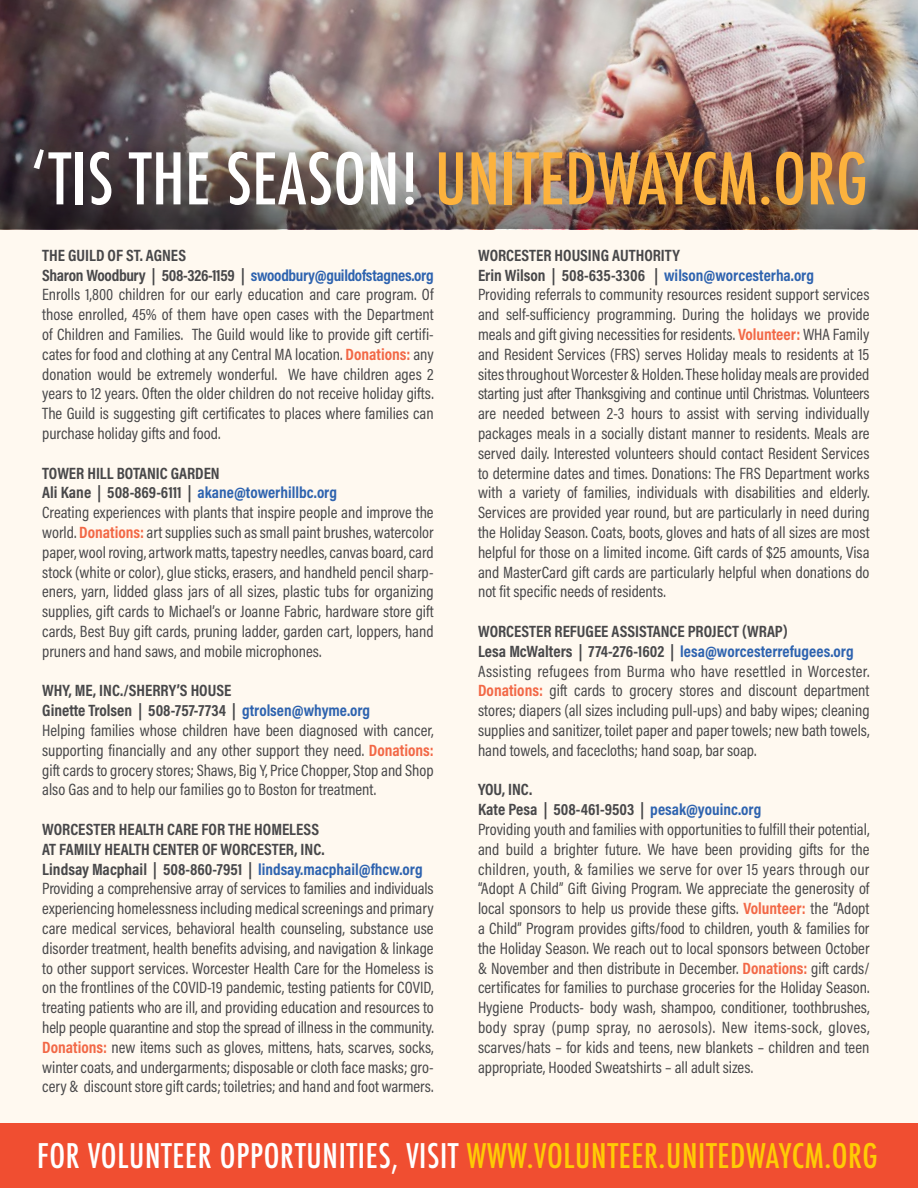
<style>
.page{position:relative;width:918px;height:1188px;background:#fff9f0}
.page>*{position:absolute;margin:0;border:0;box-sizing:border-box;transform-origin:0 0}
.t1{font:500 condensed 69px "Futura";letter-spacing:.01em;color:#fcb23d}
.t2{font:500 condensed 33px "Futura";letter-spacing:.02em;color:#fff}
.t3{font:16.5px/19.8px "Acumin Pro Cond";color:#48484a}
.s1{color:#fff}
.s2{font-weight:700}
.s3{font-weight:700;font-size:16.35px;color:#2e63af}
.s4{font-weight:700;color:#f26846}
.s5{color:#ffcb05}
</style>
<div class="page">
<div style="left:0;top:1123px;width:918px;height:65px;background:#f04e31"></div>
<img style="left:0;top:0;width:918px;height:230px">
<h1 class="t1" style="left:30px;top:135px;width:839px"><span class="s1">‘TIS THE SEASON!</span> UNITEDWAYCM.ORG</h1>
<p class="t3" style="left:42px;top:245px;width:393px"><span class="s2">THE GUILD OF ST. AGNES<br>Sharon Woodbury | 508-326-1159 |</span> <span class="s3">swoodbury@guildofstagnes.org </span>Enrolls 1,800 children for our early education and care program. Of those enrolled, 45% of them have open cases with the Department of Children and Families. The Guild would like to provide gift certifi&shy;cates for food and clothing at any Central MA location. <span class="s4">Donations:</span> any donation would be extremely wonderful. We have children ages 2 years to 12 years. Often the older children do not receive holiday gifts.<br>The Guild is suggesting gift certificates to places where families can purchase holiday gifts and food.</p>
<p class="t3" style="left:42px;top:463px;width:393px"><span class="s2">TOWER HILL BOTANIC GARDEN<br>Ali Kane | 508-869-6111 |</span> <span class="s3">akane@towerhillbc.org<br></span>Creating experiences with plants that inspire people and improve the world. <span class="s4">Donations:</span> art supplies such as small paint brushes, watercolor paper, wool roving, artwork matts, tapestry needles, canvas board, card stock (white or color), glue sticks, erasers, and handheld pencil sharp&shy;eners, yarn, lidded glass jars of all sizes, plastic tubs for organizing supplies, gift cards to Michael’s or Joanne Fabric, hardware store gift cards, Best Buy gift cards, pruning ladder, garden cart, loppers, hand pruners and hand saws, and mobile microphones.</p>
<p class="t3" style="left:42px;top:680px;width:393px"><span class="s2">WHY, ME, INC./SHERRY’S HOUSE<br>Ginette Trolsen | 508-757-7734 |</span> <span class="s3">gtrolsen@whyme.org<br></span>Helping families whose children have been diagnosed with cancer, supporting financially and any other support they need. <span class="s4">Donations: </span>gift cards to grocery stores; Shaws, Big Y, Price Chopper, Stop and Shop also Gas and to help our families go to Boston for treatment.</p>
<p class="t3" style="left:42px;top:819px;width:393px"><span class="s2">WORCESTER HEALTH CARE FOR THE HOMELESS<br>AT FAMILY HEALTH CENTER OF WORCESTER, INC.<br>Lindsay Macphail | 508-860-7951 |</span> <span class="s3">lindsay.macphail@fhcw.org </span>Providing a comprehensive array of services to families and individuals experiencing homelessness including medical screenings and primary care medical services, behavioral health counseling, substance use disorder treatment, health benefits advising, and navigation &amp; linkage to other support services. Worcester Health Care for the Homeless is on the frontlines of the COVID-19 pandemic, testing patients for COVID, treating patients who are ill, and providing education and resources to help people quarantine and stop the spread of illness in the community.<br><span class="s4">Donations:</span> new items such as gloves, mittens, hats, scarves, socks, winter coats, and undergarments; disposable or cloth face masks; gro&shy;cery &amp; discount store gift cards; toiletries; and hand and foot warmers.</p>
<p class="t3" style="left:478px;top:245px;width:393px"><span class="s2">WORCESTER HOUSING AUTHORITY<br>Erin Wilson | 508-635-3306 |</span> <span class="s3">wilson@worcesterha.org </span>Providing referrals to community resources resident support services and self-sufficiency programming. During the holidays we provide meals and gift giving necessities for residents. <span class="s4">Volunteer:</span> WHA Family and Resident Services (FRS) serves Holiday meals to residents at 15 sites throughout Worcester &amp; Holden. These holiday meals are provided starting just after Thanksgiving and continue until Christmas. Volunteers are needed between 2-3 hours to assist with serving individually packages meals in a socially distant manner to residents. Meals are served daily. Interested volunteers should contact Resident Services to determine dates and times. Donations: The FRS Department works with a variety of families, individuals with disabilities and elderly.<br>Services are provided year round, but are particularly in need during the Holiday Season. Coats, boots, gloves and hats of all sizes are most helpful for those on a limited income. Gift cards of $25 amounts, Visa and MasterCard gift cards are particularly helpful when donations do not fit specific needs of residents.</p>
<p class="t3" style="left:478px;top:621px;width:393px"><span class="s2">WORCESTER REFUGEE ASSISTANCE PROJECT (WRAP)<br>Lesa McWalters | 774-276-1602 |</span> <span class="s3">lesa@worcesterrefugees.org </span>Assisting refugees from Burma who have resettled in Worcester.<br><span class="s4">Donations:</span> gift cards to grocery stores and discount department stores; diapers (all sizes including pull-ups) and baby wipes; cleaning supplies and sanitizer, toilet paper and paper towels; new bath towels, hand towels, and facecloths; hand soap, bar soap.</p>
<p class="t3" style="left:478px;top:779px;width:393px"><span class="s2">YOU, INC.<br>Kate Pesa | 508-461-9503 |</span> <span class="s3">pesak@youinc.org<br></span>Providing youth and families with opportunities to fulfill their potential, and build a brighter future. We have been providing gifts for the children, youth, &amp; families we serve for over 15 years through our “Adopt A Child” Gift Giving Program. We appreciate the generosity of local sponsors to help us provide these gifts. <span class="s4">Volunteer:</span> the “Adopt a Child” Program provides gifts/food to children, youth &amp; families for the Holiday Season. We reach out to local sponsors between October &amp; November and then distribute in December. <span class="s4">Donations:</span> gift cards/ certificates for families to purchase groceries for the Holiday Season.<br>Hygiene Products- body wash, shampoo, conditioner, toothbrushes, body spray (pump spray, no aerosols). New items-sock, gloves, scarves/hats – for kids and teens, new blankets – children and teen appropriate, Hooded Sweatshirts – all adult sizes.</p>
<h2 class="t2" style="left:37px;top:1135px;width:842px">FOR VOLUNTEER OPPORTUNITIES, VISIT <span class="s5">WWW.VOLUNTEER.UNITEDWAYCM.ORG</span></h2>
</div>
